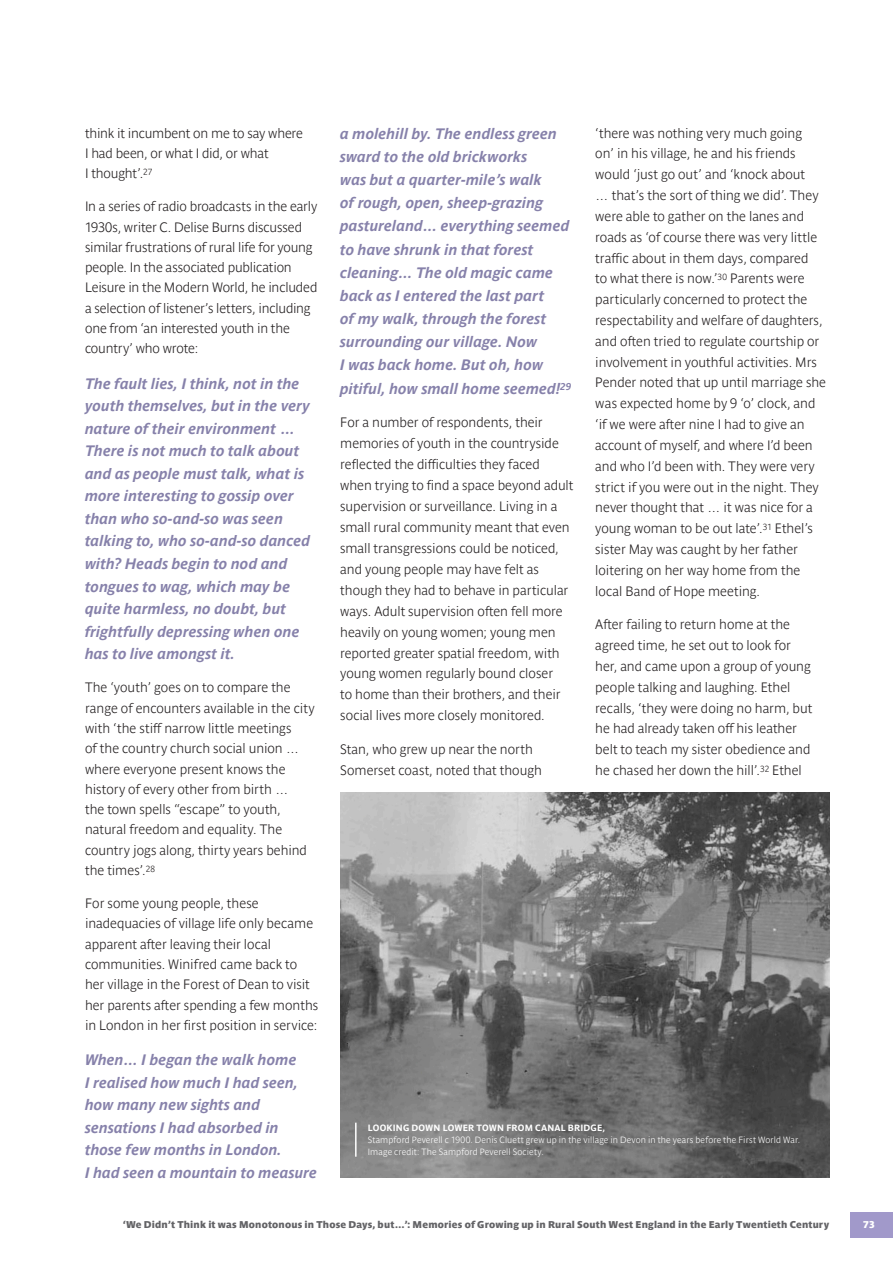
<style>
.page{position:relative;width:893px;height:1263px;background:#fff}
.page>*{position:absolute;margin:0;border:0;box-sizing:border-box;transform-origin:0 0}
.Body{font:italic 700 15px/22.5px "Parisine Pro";color:#8681aa}
.Body-2{font:700 13.5px/20.9px "Parisine Pro Clair";color:#231f20}
.Footer_Right{font:9.75px "Parisine Pro Sombre";letter-spacing:.02em;color:#636366}
.t1{font:9.75px "Parisine Pro Sombre";color:#fff}
.Body_Copy{font:700 9px/12px "Parisine Pro Clair";letter-spacing:.01em;color:#fff}
.s1{font-family:"Parisine Pro"}
</style>
<div class="page">
<img style="left:340px;top:793px;width:489px;height:385px">
<hr style="left:355px;top:1123px;width:2px;height:34px;background:#fff">
<div style="left:850px;top:1212px;width:43px;height:25px;background:#a199ca"></div>
<p class="Body-2" style="left:85px;top:121px;width:219px;line-height:20.2px">think it incumbent on me to say where<br>I had been, or what I did, or what<br>I thought’.<sup>27</sup></p>
<p class="Body-2" style="left:85px;top:195px;width:234px;line-height:20.2px">In a series of radio broadcasts in the early 1930s, writer C. Delise Burns discussed similar frustrations of rural life for young people. In the associated publication Leisure in the Modern World, he included a selection of listener’s letters, including one from ‘an interested youth in the country’ who wrote:</p>
<p class="Body" style="left:85px;top:371px;width:227px">The fault lies, I think, not in the youth themselves, but in the very nature of their environment …<br>There is not much to talk about and as people must talk, what is more interesting to gossip over than who so-and-so was seen talking to, who so-and-so danced with? Heads begin to nod and tongues to wag, which may be quite harmless, no doubt, but frightfully depressing when one has to live amongst it.</p>
<p class="Body-2" style="left:85px;top:676px;width:231px;line-height:20.2px">The ‘youth’ goes on to compare the range of encounters available in the city with ‘the stiff narrow little meetings<br>of the country church social union … where everyone present knows the history of every other from birth …<br>the town spells “escape” to youth, natural freedom and equality. The country jogs along, thirty years behind the times’.<sup>28</sup></p>
<p class="Body-2" style="left:85px;top:892px;width:235px;line-height:20.2px">For some young people, these inadequacies of village life only became apparent after leaving their local communities. Winifred came back to her village in the Forest of Dean to visit her parents after spending a few months in London in her first position in service:</p>
<p class="Body" style="left:85px;top:1047px;width:234px">When… I began the walk home<br>I realised how much I had seen, how many new sights and sensations I had absorbed in those few months in London.<br>I had seen a mountain to measure</p>
<p class="Body" style="left:340px;top:121px;width:233px;line-height:23.2px">a molehill by. The endless green sward to the old brickworks<br>was but a quarter-mile’s walk<br>of rough, open, sheep-grazing pastureland… everything seemed to have shrunk in that forest cleaning… The old magic came back as I entered the last part<br>of my walk, through the forest surrounding our village. Now<br>I was back home. But oh, how pitiful, how small home seemed!<sup>29</sup></p>
<p class="Body-2" style="left:340px;top:411px;width:235px">For a number of respondents, their memories of youth in the countryside reflected the difficulties they faced when trying to find a space beyond adult supervision or surveillance. Living in a small rural community meant that even small transgressions could be noticed, and young people may have felt as though they had to behave in particular ways. Adult supervision often fell more heavily on young women; young men reported greater spatial freedom, with young women regularly bound closer<br>to home than their brothers, and their social lives more closely monitored.</p>
<p class="Body-2" style="left:340px;top:737px;width:203px">Stan, who grew up near the north<br>Somerset coast, noted that though</p>
<p class="Body-2" style="left:595px;top:121px;width:232px">‘there was nothing very much going<br>on’ in his village, he and his friends would ‘just go out’ and ‘knock about<br>… that’s the sort of thing we did’. They were able to gather on the lanes and roads as ‘of course there was very little traffic about in them days, compared<br>to what there is now.’<sup>30</sup> Parents were particularly concerned to protect the respectability and welfare of daughters, and often tried to regulate courtship or involvement in youthful activities. Mrs Pender noted that up until marriage she was expected home by 9 ‘o’ clock, and ‘if we were after nine I had to give an account of myself, and where I’d been and who I’d been with. They were very strict if you were out in the night. They never thought that … it was nice for a young woman to be out late’.<sup>31</sup> Ethel’s sister May was caught by her father loitering on her way home from the local Band of Hope meeting.</p>
<p class="Body-2" style="left:595px;top:613px;width:219px">After failing to return home at the agreed time, he set out to look for her, and came upon a group of young people talking and laughing. Ethel recalls, ‘they were doing no harm, but he had already taken off his leather belt to teach my sister obedience and he chased her down the hill’.<sup>32</sup> Ethel</p>
<p class="Body_Copy" style="left:368px;top:1121px;width:434px"><span class="s1">LOOKING DOWN LOWER TOWN FROM CANAL BRIDGE,<br></span>Stampford Peverell c 1900. Denis Cluett grew up in the village in Devon in the years before the First World War.<br>Image credit: The Sampford Peverell Society.</p>
<p class="Footer_Right" style="left:123px;top:1217px;width:708px">‘We Didn’t Think it was Monotonous in Those Days, but…’: Memories of Growing up in Rural South West England in the Early Twentieth Century</p>
<p class="t1" style="left:863px;top:1217px;width:13px">73</p>
</div>
